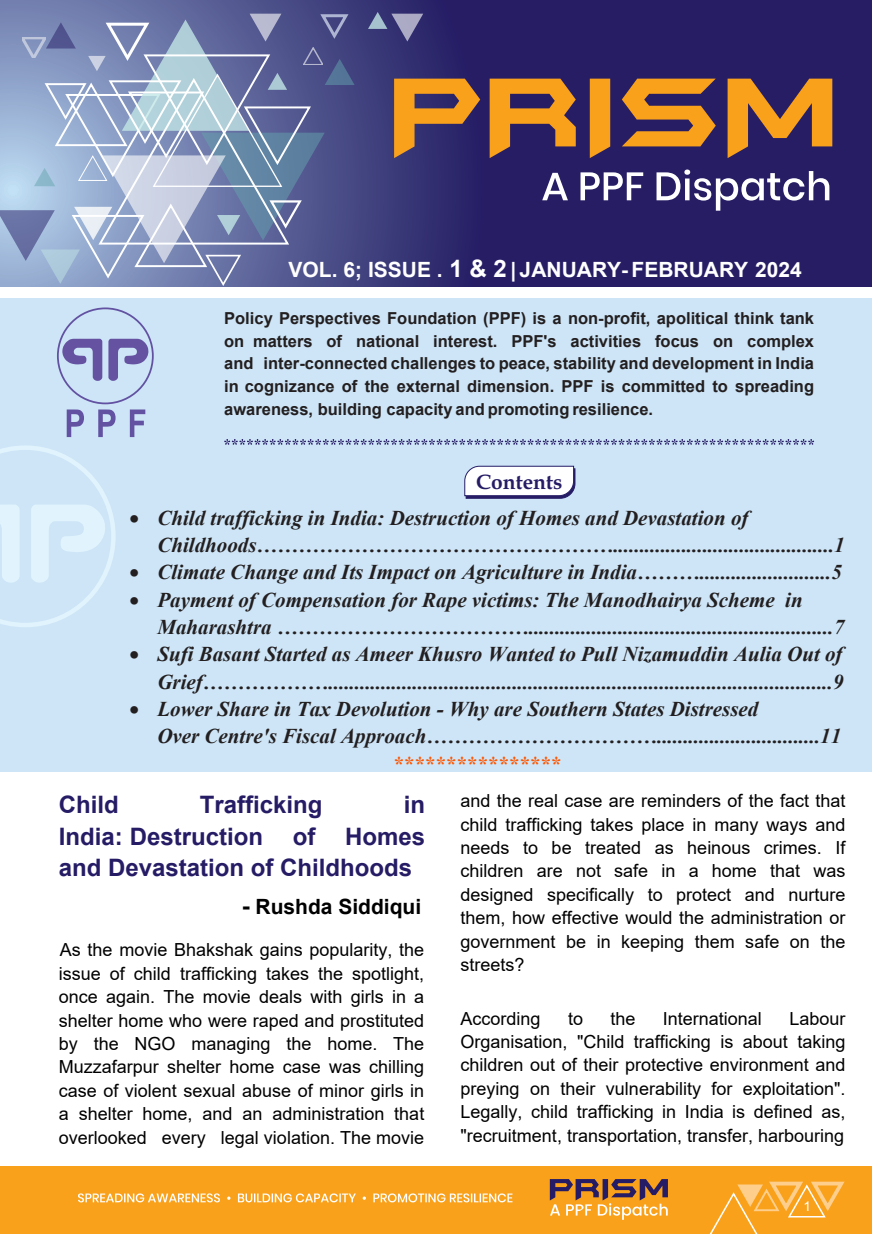
<style>
.page{position:relative;width:872px;height:1234px;background:#fff}
.page>*{position:absolute;margin:0;border:0;box-sizing:border-box;transform-origin:0 0}
.t1{font:700 24px/31.2px "Arial";color:#251c65;text-align:justify}
.t2{font:italic 700 21px/27.3px "Times New Roman";color:#231f20}
.t3{font:700 21px "Arial";color:#fff}
.t4{font:700 21px "Times New Roman";color:#f50}
.t5{font:700 21px "Arial";color:#000}
.t6{font:700 21px "Book Antiqua";color:#251c65}
.t7{font:18px/23.4px "Arial";color:#000;text-align:justify}
.t8{font:700 16.5px/22.5px "Arial";color:#231f20;text-align:justify}
.t9{font:13.5px "Arial";color:#fff}
.s1{font-size:24px}
</style>
<div class="page">
<svg style="left:0;top:0;width:872px;height:286px;background:#2c256a"></svg>
<div style="left:0;top:1165px;width:872px;height:68px;background:#f9a11b"></div>
<div style="left:0;top:299px;width:872px;height:472px;background:#cde5f7"></div>
<svg style="left:0;top:446px;width:116px;height:181px"></svg>
<svg style="left:368px;top:12px;width:55px;height:29px;background:#606192"></svg>
<svg style="left:0;top:13px;width:354px;height:273px;background:#8695bb"></svg>
<svg style="left:550px;top:1179px;width:295px;height:54px"></svg>
<svg style="left:78px;top:1193px;width:434px;height:8px"></svg>
<svg style="left:108px;top:338px;width:40px;height:43px"></svg>
<svg style="left:62px;top:338px;width:40px;height:43px"></svg>
<svg style="left:67px;top:409px;width:17px;height:28px"></svg>
<svg style="left:98px;top:409px;width:18px;height:28px"></svg>
<svg style="left:130px;top:409px;width:15px;height:28px"></svg>
<div style="left:57px;top:307px;width:97px;height:97px;border:2px solid #6252a1;border-radius:50%"></div>
<svg style="left:394px;top:79px;width:438px;height:79px;background:#906040"></svg>
<svg style="left:542px;top:169px;width:287px;height:42px"></svg>
<svg style="left:224px;top:439px;width:590px;height:5px"></svg>
<svg style="left:464px;top:465px;width:112px;height:34px;background:#d9d9e6"></svg>
<p class="t3" style="left:289px;top:255px;width:515px">VOL. 6; ISSUE . <span class="s1">1 &amp; 2</span> | JANUARY- FEBRUARY 2024</p>
<p class="t8" style="left:224px;top:307px;width:591px">Policy Perspectives Foundation (PPF) is a non-profit, apolitical think tank on matters of national interest. PPF's activities focus on complex and inter-connected challenges to peace, stability and development in India in cognizance of the external dimension. PPF is committed to spreading awareness, building capacity and promoting resilience.</p>
<p class="t6" style="left:476px;top:474px;width:88px">Contents</p>
<p class="t2" style="left:157px;top:503px;width:689px;text-indent:-28px">• Child trafficking in India: Destruction of Homes and Devastation of<br>Childhoods……………………………………………..........................................1</p>
<p class="t2" style="left:129px;top:558px;width:714px">• Climate Change and Its Impact on Agriculture in India……….........................5</p>
<p class="t2" style="left:157px;top:585px;width:688px;text-indent:-28px">• Payment of Compensation for Rape victims: The Manodhairya Scheme in<br>Maharashtra ………………………………..........................................................7</p>
<p class="t2" style="left:129px;top:640px;width:715px;text-align:right">• Sufi Basant Started as Ameer Khusro Wanted to Pull Nizamuddin Aulia Out of<br>Grief………………................................................................................................9</p>
<p class="t2" style="left:157px;top:694px;width:685px;text-indent:-28px">• Lower Share in Tax Devolution - Why are Southern States Distressed<br>Over Centre's Fiscal Approach……………………………...............................11</p>
<p class="t4" style="left:394px;top:748px;width:169px">****************</p>
<p class="t7" style="left:460px;top:788px;width:386px">and the real case are reminders of the fact that child trafficking takes place in many ways and needs to be treated as heinous crimes. If children are not safe in a home that was designed specifically to protect and nurture them, how effective would the administration or government be in keeping them safe on the streets?</p>
<h1 class="t1" style="left:59px;top:789px;width:61px">Child</h1>
<h1 class="t1" style="left:200px;top:789px;width:124px">Trafficking</h1>
<h1 class="t1" style="left:59px;top:789px;width:368px;text-indent:345px">in India: Destruction of Homes and Devastation of Childhoods</h1>
<p class="t5" style="left:242px;top:891px;width:181px"><span class="s1">-</span> Rushda Siddiqui</p>
<p class="t7" style="left:59px;top:938px;width:367px">As the movie Bhakshak gains popularity, the issue of child trafficking takes the spotlight, once again. The movie deals with girls in a shelter home who were raped and prostituted by the NGO managing the home. The Muzzafarpur shelter home case was chilling case of violent sexual abuse of minor girls in a shelter home, and an administration that overlooked every legal violation. The movie</p>
<p class="t7" style="left:460px;top:1006px;width:82px">According</p>
<p class="t7" style="left:568px;top:1006px;width:17px">to</p>
<p class="t7" style="left:610px;top:1006px;width:27px">the</p>
<p class="t7" style="left:663px;top:1006px;width:101px">International</p>
<p class="t7" style="left:460px;top:1006px;width:386px;text-indent:329px">Labour Organisation, "Child trafficking is about taking children out of their protective environment and preying on their vulnerability for exploitation".<br>Legally, child trafficking in India is defined as, "recruitment, transportation, transfer, harbouring</p>
<p class="t9" style="left:803px;top:1200px;width:9px">1</p>
</div>
